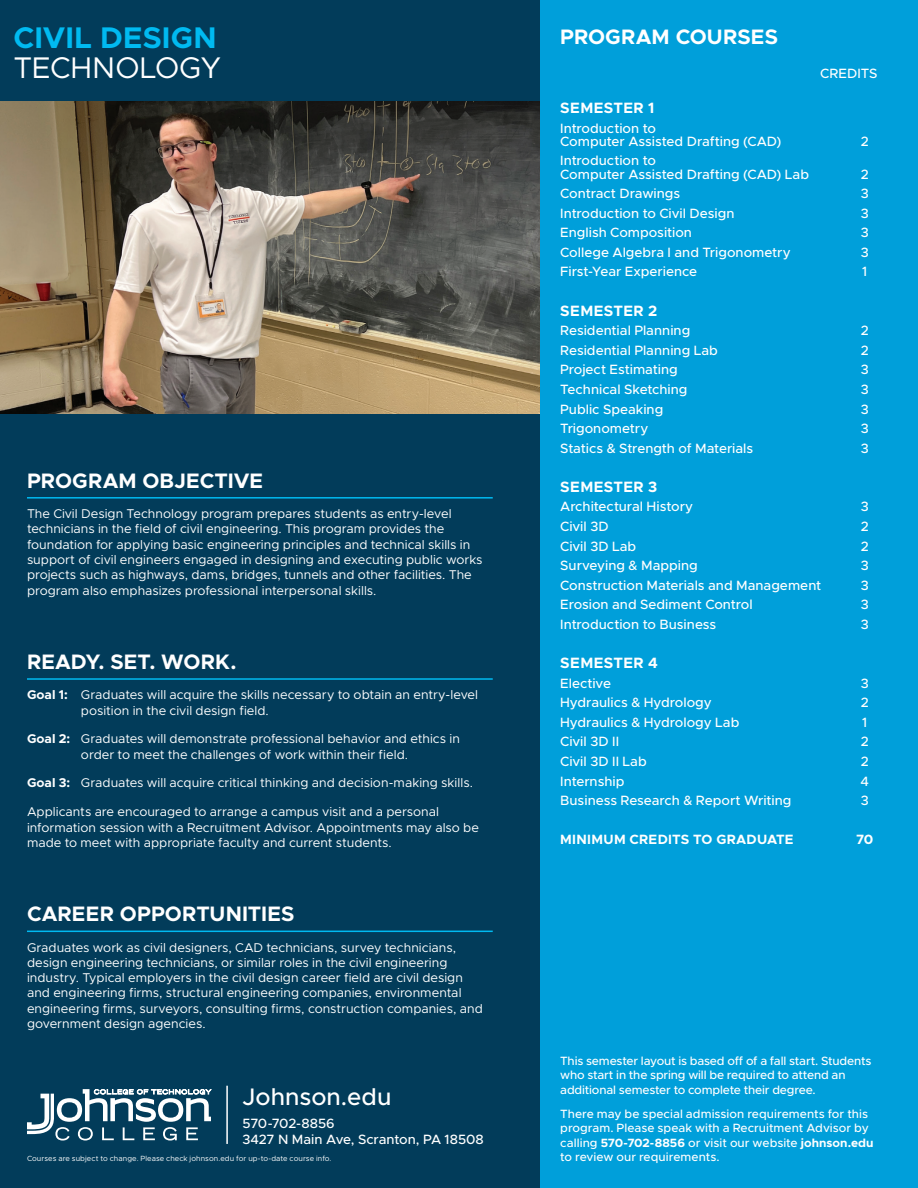
<style>
.page{position:relative;width:918px;height:1188px;background:#fff}
.page>*{position:absolute;margin:0;border:0;box-sizing:border-box;transform-origin:0 0}
.t1{font:700 30px "Metropolis";letter-spacing:.005em;color:#00baf1}
.t2{font:30px "Metropolis";letter-spacing:-.005em;color:#fff}
.t3{font:500 24px "Metropolis";color:#fff}
.t4{font:700 21px "Metropolis";letter-spacing:.005em;color:#fff}
.t5{font:700 15px "Metropolis";letter-spacing:.03em;color:#fff}
.t6{font:500 13.5px/13px "Metropolis";color:#fff}
.t7{font:700 13.5px "Metropolis";letter-spacing:.02em;color:#fff}
.t8{font:12.75px/15.3px "Metropolis";color:#fff}
.t9{font:500 12px/14.4px "Metropolis";letter-spacing:-.01em;color:#fff}
.t10{font:7.5px "Metropolis";letter-spacing:.01em;color:#fff}
.s1{font-weight:700}
</style>
<div class="page">
<div style="left:0;top:0;width:540px;height:1188px;background:#023c5a"></div>
<div style="left:540px;top:0;width:378px;height:1188px;background:#009fda"></div>
<hr style="left:226px;top:1086px;width:2px;height:58px;background:#fff">
<svg style="left:27px;top:1089px;width:185px;height:52px"></svg>
<hr style="left:27px;top:497px;width:466px;height:2px;background:#00baf1">
<hr style="left:27px;top:931px;width:466px;height:1px;background:#00baf1">
<hr style="left:27px;top:678px;width:466px;height:2px;background:#00baf1">
<img style="left:0;top:101px;width:540px;height:312px">
<h1 class="t1" style="left:14px;top:18px;width:205px">CIVIL DESIGN</h1>
<h1 class="t2" style="left:14px;top:49px;width:209px">TECHNOLOGY</h1>
<h3 class="t4" style="left:27px;top:467px;width:237px">PROGRAM OBJECTIVE</h3>
<p class="t8" style="left:27px;top:506px;width:457px">The Civil Design Technology program prepares students as entry-level technicians in the field of civil engineering. This program provides the foundation for applying basic engineering principles and technical skills in support of civil engineers engaged in designing and executing public works projects such as highways, dams, bridges, tunnels and other facilities. The program also emphasizes professional interpersonal skills.</p>
<h3 class="t4" style="left:27px;top:648px;width:211px">READY. SET. WORK.</h3>
<p class="t8" style="left:81px;top:687px;width:399px;text-indent:-54px"><span class="s1">Goal 1:</span> Graduates will acquire the skills necessary to obtain an entry-level position in the civil design field.</p>
<p class="t8" style="left:27px;top:731px;width:435px;text-align:center"><span class="s1">Goal 2:</span> Graduates will demonstrate professional behavior and ethics in order to meet the challenges of work within their field.</p>
<p class="t8" style="left:27px;top:775px;width:447px"><span class="s1">Goal 3:</span> Graduates will acquire critical thinking and decision-making skills.</p>
<p class="t8" style="left:27px;top:804px;width:453px">Applicants are encouraged to arrange a campus visit and a personal information session with a Recruitment Advisor. Appointments may also be made to meet with appropriate faculty and current students.</p>
<h3 class="t4" style="left:27px;top:901px;width:269px">CAREER OPPORTUNITIES</h3>
<p class="t8" style="left:27px;top:940px;width:457px">Graduates work as civil designers, CAD technicians, survey technicians, design engineering technicians, or similar roles in the civil engineering industry. Typical employers in the civil design career field are civil design and engineering firms, structural engineering companies, environmental engineering firms, surveyors, consulting firms, construction companies, and government design agencies.</p>
<h2 class="t3" style="left:243px;top:1082px;width:150px">Johnson.edu</h2>
<p class="t6" style="left:243px;top:1115px;width:243px;line-height:16.2px">570-702-8856<br>3427 N Main Ave, Scranton, PA 18508</p>
<p class="t10" style="left:27px;top:1154px;width:306px">Courses are subject to change. Please check johnson.edu for up-to-date course info.</p>
<h3 class="t4" style="left:560px;top:23px;width:219px">PROGRAM COURSES</h3>
<p class="t5" style="left:560px;top:99px;width:96px">SEMESTER 1</p>
<p class="t6" style="left:560px;top:122px;width:223px">Introduction to<br>Computer Assisted Drafting (CAD)</p>
<p class="t6" style="left:560px;top:154px;width:250px">Introduction to<br>Computer Assisted Drafting (CAD) Lab</p>
<p class="t6" style="left:820px;top:67px;width:59px">CREDITS</p>
<p class="t6" style="left:861px;top:135px;width:10px">2</p>
<p class="t6" style="left:861px;top:167px;width:10px">2</p>
<p class="t6" style="left:560px;top:187px;width:122px">Contract Drawings</p>
<p class="t6" style="left:861px;top:187px;width:10px">3</p>
<p class="t6" style="left:560px;top:207px;width:176px">Introduction to Civil Design</p>
<p class="t6" style="left:861px;top:207px;width:10px">3</p>
<p class="t6" style="left:560px;top:226px;width:133px">English Composition</p>
<p class="t6" style="left:861px;top:226px;width:10px">3</p>
<p class="t6" style="left:560px;top:246px;width:232px">College Algebra I and Trigonometry</p>
<p class="t6" style="left:861px;top:246px;width:10px">3</p>
<p class="t6" style="left:560px;top:265px;width:139px">First-Year Experience</p>
<p class="t6" style="left:862px;top:265px;width:7px">1</p>
<p class="t5" style="left:560px;top:301px;width:99px">SEMESTER 2</p>
<p class="t6" style="left:560px;top:324px;width:132px">Residential Planning</p>
<p class="t6" style="left:861px;top:324px;width:10px">2</p>
<p class="t6" style="left:560px;top:344px;width:159px">Residential Planning Lab</p>
<p class="t6" style="left:861px;top:344px;width:10px">2</p>
<p class="t6" style="left:560px;top:363px;width:119px">Project Estimating</p>
<p class="t6" style="left:861px;top:363px;width:10px">3</p>
<p class="t6" style="left:560px;top:383px;width:129px">Technical Sketching</p>
<p class="t6" style="left:861px;top:383px;width:10px">3</p>
<p class="t6" style="left:560px;top:402px;width:105px">Public Speaking</p>
<p class="t6" style="left:861px;top:402px;width:10px">3</p>
<p class="t6" style="left:560px;top:422px;width:90px">Trigonometry</p>
<p class="t6" style="left:861px;top:422px;width:10px">3</p>
<p class="t6" style="left:560px;top:442px;width:195px">Statics &amp; Strength of Materials</p>
<p class="t6" style="left:861px;top:442px;width:10px">3</p>
<p class="t5" style="left:560px;top:477px;width:99px">SEMESTER 3</p>
<p class="t6" style="left:560px;top:500px;width:134px">Architectural History</p>
<p class="t6" style="left:861px;top:500px;width:10px">3</p>
<p class="t6" style="left:560px;top:520px;width:50px">Civil 3D</p>
<p class="t6" style="left:861px;top:520px;width:10px">2</p>
<p class="t6" style="left:560px;top:539px;width:78px">Civil 3D Lab</p>
<p class="t6" style="left:861px;top:539px;width:10px">2</p>
<p class="t6" style="left:560px;top:559px;width:139px">Surveying &amp; Mapping</p>
<p class="t6" style="left:861px;top:559px;width:10px">3</p>
<p class="t6" style="left:560px;top:579px;width:263px">Construction Materials and Management</p>
<p class="t6" style="left:861px;top:579px;width:10px">3</p>
<p class="t6" style="left:560px;top:598px;width:194px">Erosion and Sediment Control</p>
<p class="t6" style="left:861px;top:598px;width:10px">3</p>
<p class="t6" style="left:560px;top:618px;width:158px">Introduction to Business</p>
<p class="t6" style="left:861px;top:618px;width:10px">3</p>
<p class="t5" style="left:560px;top:653px;width:99px">SEMESTER 4</p>
<p class="t6" style="left:560px;top:677px;width:52px">Elective</p>
<p class="t6" style="left:861px;top:677px;width:10px">3</p>
<p class="t6" style="left:560px;top:696px;width:153px">Hydraulics &amp; Hydrology</p>
<p class="t6" style="left:861px;top:696px;width:10px">2</p>
<p class="t6" style="left:560px;top:716px;width:181px">Hydraulics &amp; Hydrology Lab</p>
<p class="t6" style="left:862px;top:716px;width:7px">1</p>
<p class="t6" style="left:560px;top:735px;width:60px">Civil 3D II</p>
<p class="t6" style="left:861px;top:735px;width:10px">2</p>
<p class="t6" style="left:560px;top:755px;width:88px">Civil 3D II Lab</p>
<p class="t6" style="left:861px;top:755px;width:10px">2</p>
<p class="t6" style="left:560px;top:774px;width:66px">Internship</p>
<p class="t6" style="left:860px;top:774px;width:10px">4</p>
<p class="t6" style="left:560px;top:794px;width:233px">Business Research &amp; Report Writing</p>
<p class="t6" style="left:861px;top:794px;width:10px">3</p>
<p class="t7" style="left:560px;top:831px;width:235px">MINIMUM CREDITS TO GRADUATE</p>
<p class="t7" style="left:856px;top:831px;width:19px">70</p>
<p class="t9" style="left:560px;top:1054px;width:313px">This semester layout is based off of a fall start. Students who start in the spring will be required to attend an additional semester to complete their degree.</p>
<p class="t9" style="left:560px;top:1106px;width:315px">There may be special admission requirements for this program. Please speak with a Recruitment Advisor by calling <span class="s1">570-702-8856</span> or visit our website <span class="s1">johnson.edu </span>to review our requirements.</p>
</div>
